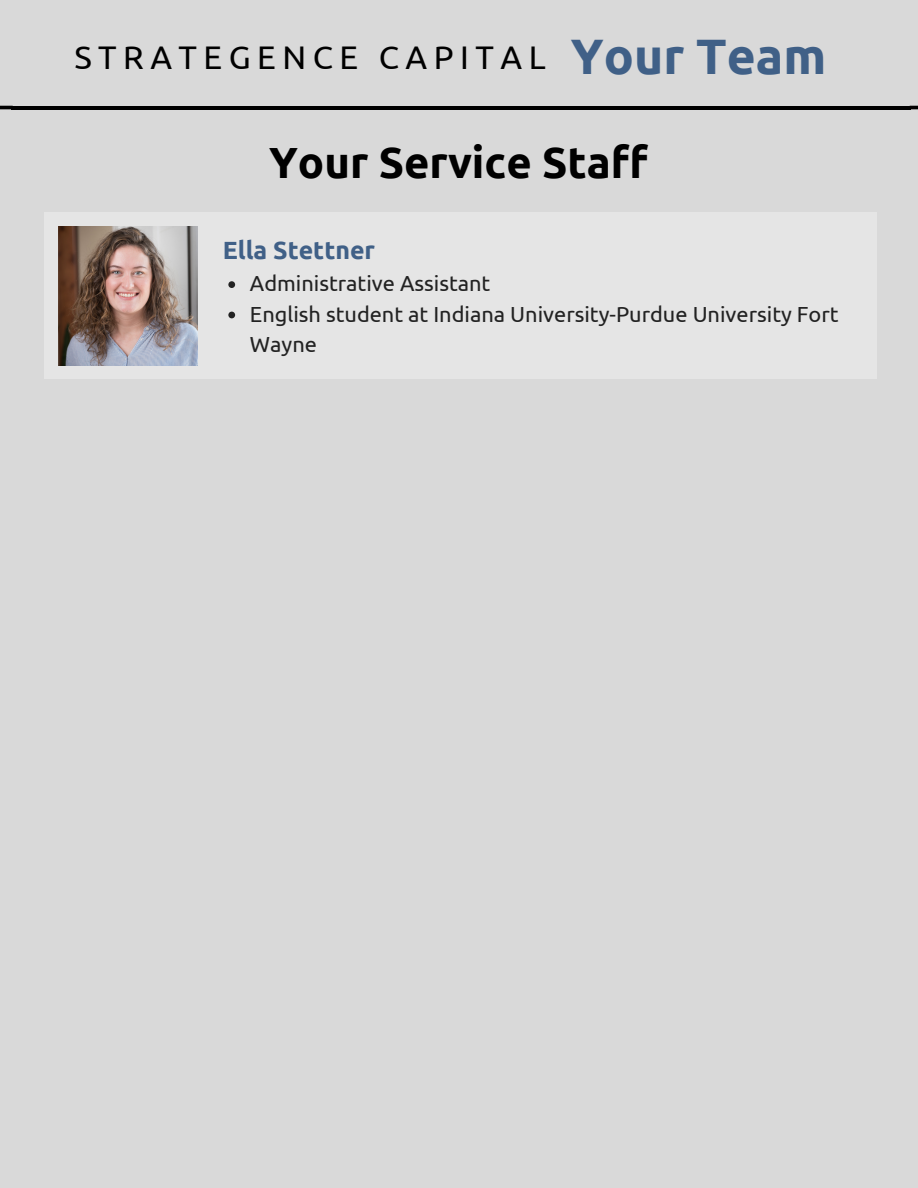
<style>
.page{position:relative;width:918px;height:1188px;background:#d9d9d9}
.page>*{position:absolute;margin:0;border:0;box-sizing:border-box;transform-origin:0 0}
.t1{font:700 43.65px "Ubuntu";color:#000}
.t2{font:32.7px "Ubuntu";letter-spacing:.2em;color:#000}
.t3{font:700 24.9px "Ubuntu";color:#406087}
.t4{font:21.75px/30.3px "Ubuntu";color:#222}
.s1{font-weight:700;font-size:49.8px;color:#406087}
</style>
<div class="page">
<hr style="left:12px;top:106px;width:899px;height:3px;background:#000">
<svg style="left:910px;top:105px;width:8px;height:5px"></svg>
<svg style="left:0;top:105px;width:13px;height:5px"></svg>
<div style="left:44px;top:213px;width:832px;height:166px;background:#e5e5e5"></div>
<svg style="left:228px;top:281px;width:7px;height:7px"></svg>
<svg style="left:228px;top:312px;width:7px;height:6px"></svg>
<img style="left:58px;top:226px;width:140px;height:140px">
<h2 class="t2" style="left:74px;top:38px;width:753px">STRATEGENCE CAPITAL <span class="s1">YourTeam</span></h2>
<h1 class="t1" style="left:269px;top:137px;width:380px">Your Service Staff</h1>
<p class="t3" style="left:223px;top:236px;width:154px">Ella Stettner</p>
<p class="t4" style="left:250px;top:268px;width:590px">Administrative Assistant<br>English student at Indiana University-Purdue University Fort<br>Wayne</p>
</div>
